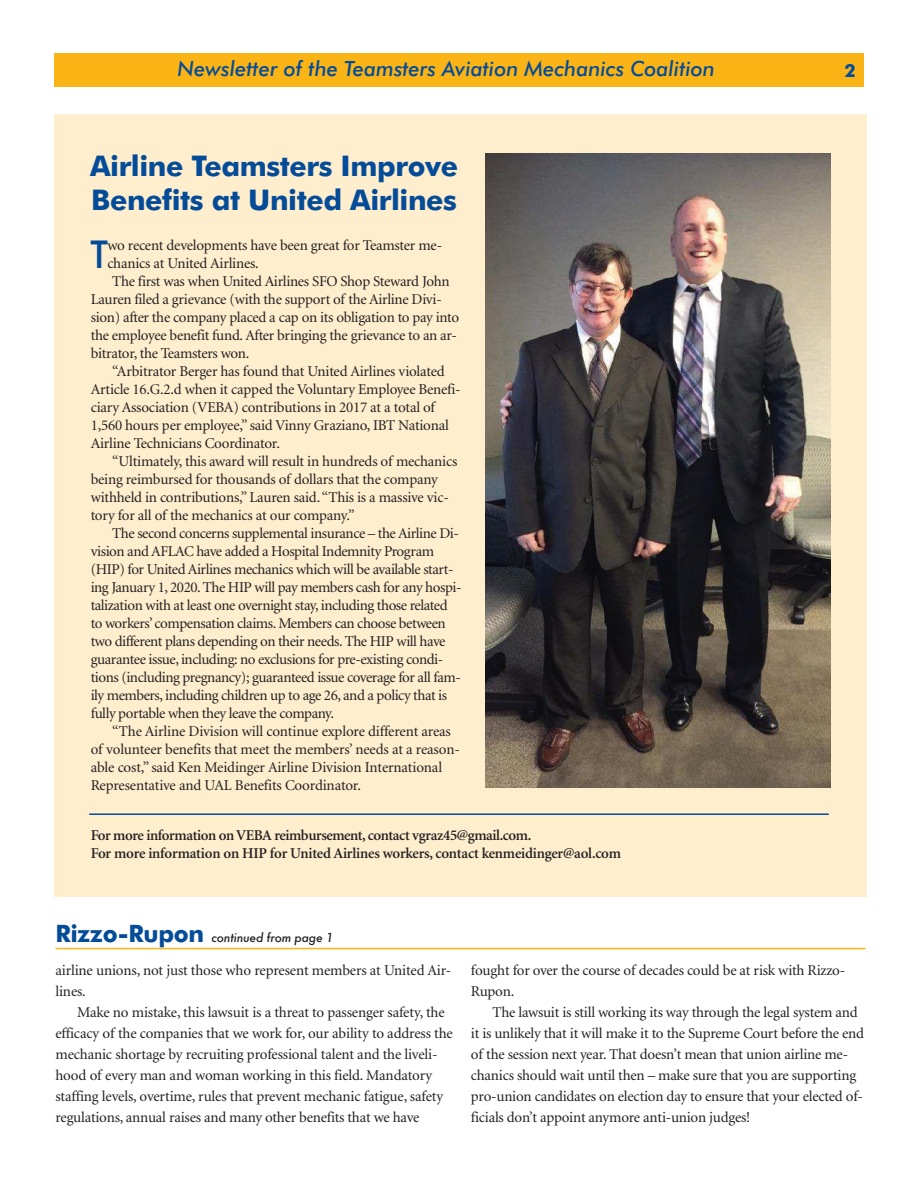
<style>
.page{position:relative;width:918px;height:1188px;background:#fff}
.page>*{position:absolute;margin:0;border:0;box-sizing:border-box;transform-origin:0 0}
.t1{font:500 36.45px "Futura";color:#044b98}
.t2{font:700 28.5px/34.2px "Futura BT";letter-spacing:-.015em;color:#044b98}
.t3{font:italic 500 21px "Futura BT";color:#044b98}
.t4{font:700 18px "Futura BT";color:#044b98}
.t5{font:15px/21px "Minion";letter-spacing:-.015em;color:#231f20}
.t6{font:600 15px/18px "Minion";letter-spacing:-.02em;color:#231f20}
.t7{font:italic 500 12px "Futura";letter-spacing:-.015em;color:#231f20}
.s1{font-family:"Futura BT";font-weight:700;font-style:normal;font-size:24px;color:#044b98}
</style>
<div class="page">
<div style="left:54px;top:115px;width:813px;height:782px;background:#feeece"></div>
<div style="left:54px;top:54px;width:810px;height:33px;background:#fbb416"></div>
<img style="left:486px;top:154px;width:344px;height:633px">
<hr style="left:89px;top:813px;width:740px;height:2px;background:#044b98">
<hr style="left:56px;top:948px;width:810px;height:1px;background:#fbb416">
<h3 class="t3" style="left:178px;top:60px;width:539px">Newsletter of the Teamsters Aviation Mechanics Coalition</h3>
<p class="t4" style="left:844px;top:63px;width:13px">2</p>
<h2 class="t2" style="left:90px;top:151px;width:370px">Airline Teamsters Improve<br>Benefits at United Airlines</h2>
<h1 class="t1" style="left:91px;top:234px;width:19px">T</h1>
<p class="t5" style="left:107px;top:236px;width:336px">wo recent developments have been great for Teamster me-</p>
<p class="t5" style="left:107px;top:254px;width:153px">chanics at United Airlines.</p>
<p class="t5" style="left:112px;top:272px;width:339px">The first was when United Airlines SFO Shop Steward John</p>
<p class="t5" style="left:91px;top:290px;width:353px">Lauren filed a grievance (with the support of the Airline Divi-</p>
<p class="t5" style="left:91px;top:308px;width:370px">sion) after the company placed a cap on its obligation to pay into</p>
<p class="t5" style="left:91px;top:326px;width:368px">the employee benefit fund. After bringing the grievance to an ar-</p>
<p class="t5" style="left:91px;top:344px;width:160px">bitrator, the Teamsters won.</p>
<p class="t5" style="left:112px;top:362px;width:334px">“Arbitrator Berger has found that United Airlines violated</p>
<p class="t5" style="left:91px;top:380px;width:372px">Article 16.G.2.d when it capped the Voluntary Employee Benefi-</p>
<p class="t5" style="left:91px;top:398px;width:346px">ciary Association (VEBA) contributions in 2017 at a total of</p>
<p class="t5" style="left:91px;top:416px;width:360px">1,560 hours per employee,” said Vinny Graziano, IBT National</p>
<p class="t5" style="left:91px;top:434px;width:191px">Airline Technicians Coordinator.</p>
<p class="t5" style="left:112px;top:452px;width:347px">“Ultimately, this award will result in hundreds of mechanics</p>
<p class="t5" style="left:91px;top:470px;width:349px">being reimbursed for thousands of dollars that the company</p>
<p class="t5" style="left:91px;top:488px;width:360px">withheld in contributions,” Lauren said. “This is a massive vic-</p>
<p class="t5" style="left:91px;top:506px;width:265px">tory for all of the mechanics at our company.”</p>
<p class="t5" style="left:112px;top:524px;width:348px">The second concerns supplemental insurance – the Airline Di-</p>
<p class="t5" style="left:91px;top:542px;width:345px">vision and AFLAC have added a Hospital Indemnity Program</p>
<p class="t5" style="left:91px;top:560px;width:364px">(HIP) for United Airlines mechanics which will be available start-</p>
<p class="t5" style="left:91px;top:578px;width:372px">ing January 1, 2020. The HIP will pay members cash for any hospi-</p>
<p class="t5" style="left:91px;top:596px;width:359px">talization with at least one overnight stay, including those related</p>
<p class="t5" style="left:91px;top:614px;width:357px">to workers’ compensation claims. Members can choose between</p>
<p class="t5" style="left:91px;top:632px;width:356px">two different plans depending on their needs. The HIP will have</p>
<p class="t5" style="left:91px;top:650px;width:354px">guarantee issue, including: no exclusions for pre-existing condi-</p>
<p class="t5" style="left:91px;top:668px;width:372px">tions (including pregnancy); guaranteed issue coverage for all fam-</p>
<p class="t5" style="left:91px;top:686px;width:358px">ily members, including children up to age 26, and a policy that is</p>
<p class="t5" style="left:91px;top:704px;width:245px">fully portable when they leave the company.</p>
<p class="t5" style="left:112px;top:722px;width:340px">“The Airline Division will continue explore different areas</p>
<p class="t5" style="left:91px;top:740px;width:371px">of volunteer benefits that meet the members’ needs at a reason-</p>
<p class="t5" style="left:91px;top:758px;width:353px">able cost,” said Ken Meidinger Airline Division International</p>
<p class="t5" style="left:91px;top:776px;width:272px">Representative and UAL Benefits Coordinator.</p>
<p class="t6" style="left:91px;top:827px;width:532px">For more information on VEBA reimbursement, contact vgraz45@gmail.com.<br>For more information on HIP for United Airlines workers, contact kenmeidinger@aol.com</p>
<p class="t7" style="left:56px;top:931px;width:279px"><span class="s1">Rizzo-Rupon</span> continued from page 1</p>
<p class="t5" style="left:55px;top:961px;width:397px">airline unions, not just those who represent members at United Air&shy;lines.</p>
<p class="t5" style="left:55px;top:1003px;width:399px;text-indent:22px">Make no mistake, this lawsuit is a threat to passenger safety, the efficacy of the companies that we work for, our ability to address the mechanic shortage by recruiting professional talent and the liveli&shy;hood of every man and woman working in this field. Mandatory staffing levels, overtime, rules that prevent mechanic fatigue, safety regulations, annual raises and many other benefits that we have</p>
<p class="t5" style="left:471px;top:961px;width:376px">fought for over the course of decades could be at risk with Rizzo-<br>Rupon.</p>
<p class="t5" style="left:471px;top:1003px;width:395px;text-indent:22px">The lawsuit is still working its way through the legal system and it is unlikely that it will make it to the Supreme Court before the end of the session next year. That doesn’t mean that union airline me&shy;chanics should wait until then – make sure that you are supporting pro-union candidates on election day to ensure that your elected of&shy;ficials don’t appoint anymore anti-union judges!</p>
</div>
